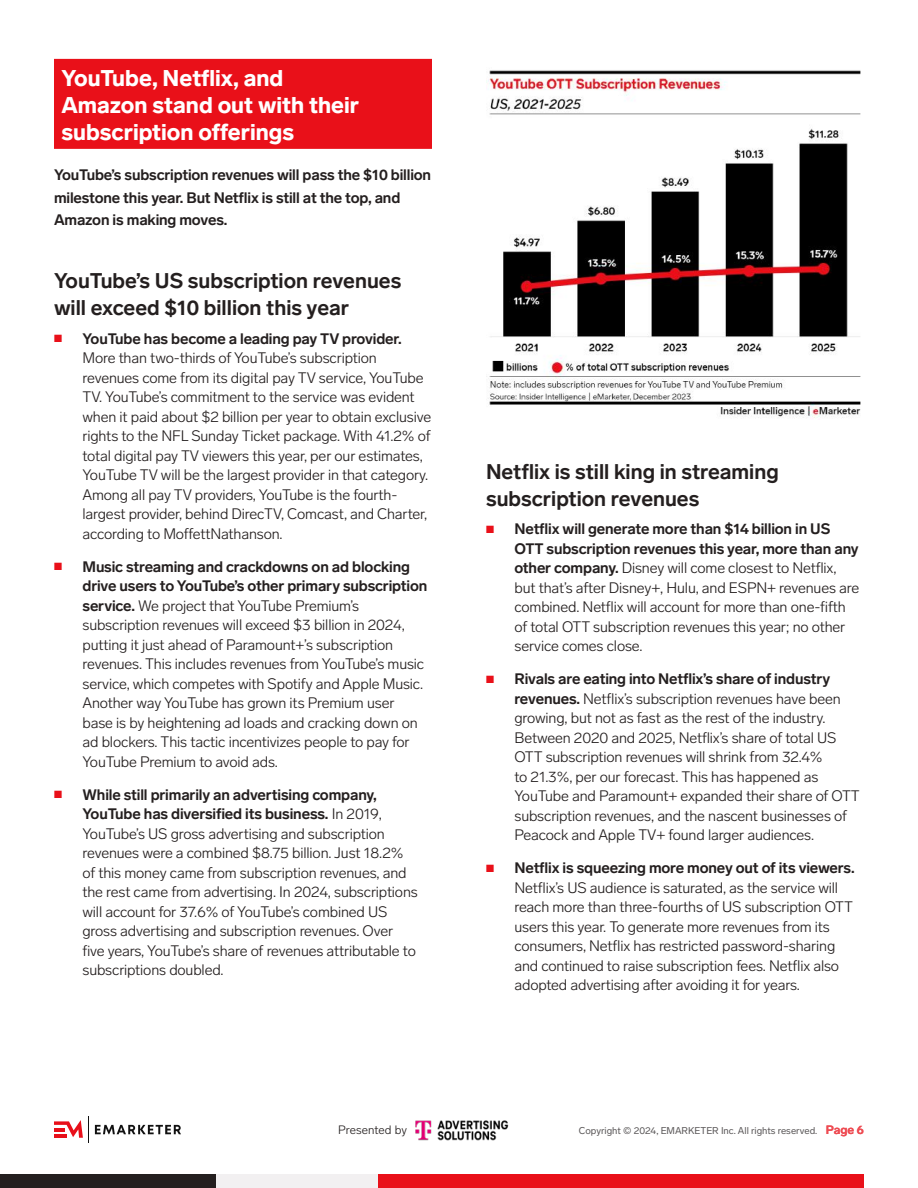
<style>
.page{position:relative;width:918px;height:1188px;background:#fff}
.page>*{position:absolute;margin:0;border:0;box-sizing:border-box;transform-origin:0 0}
.t1{font:900 22.5px/27px "Lab Grotesque";color:#fff}
.t2{font:700 21px/27px "Lab Grotesque";color:#241f1f}
.t3{font:300 15px/19.5px "Lab Grotesque";letter-spacing:-.01em;color:#241f1f}
.t4{font:700 15px/22.5px "Lab Grotesque";letter-spacing:-.01em;color:#241f1f}
.t5{font:300 12px "Lab Grotesque";letter-spacing:.01em;color:#241f1f}
.t6{font:9.75px "Lab Grotesque";color:#5a5758}
.s1{color:#e91019}
.s2{font-weight:700}
.s3{font-weight:700;font-size:12px;color:#ee4c53}
</style>
<div class="page">
<div style="left:378px;top:1174px;width:486px;height:14px;background:#e91019"></div>
<div style="left:0;top:1174px;width:216px;height:14px;background:#241f1f"></div>
<div style="left:216px;top:1174px;width:162px;height:14px;background:#f2f0f1"></div>
<svg style="left:54px;top:1120px;width:29px;height:18px"></svg>
<svg style="left:94px;top:1124px;width:87px;height:11px"></svg>
<img style="left:415px;top:1120px;width:94px;height:21px">
<div style="left:54px;top:59px;width:378px;height:90px;background:#e91019"></div>
<img style="left:486px;top:70px;width:375px;height:350px">
<h1 class="t1" style="left:62px;top:65px;width:299px">YouTube, Netflix, and<br>Amazon stand out with their subscription offerings</h1>
<p class="t4" style="left:54px;top:164px;width:379px">YouTube’s subscription revenues will pass the $10 billion milestone this year. But Netflix is still at the top, and<br>Amazon is making moves.</p>
<h2 class="t2" style="left:54px;top:268px;width:349px">YouTube’s US subscription revenues will exceed $10 billion this year</h2>
<p class="t3" style="left:82px;top:329px;width:350px;text-indent:-28px"><span class="s1">■</span> <span class="s2">YouTube has become a leading pay TV provider.<br></span>More than two-thirds of YouTube’s subscription revenues come from its digital pay TV service, YouTube TV. YouTube’s commitment to the service was evident when it paid about $2 billion per year to obtain exclusive rights to the NFL Sunday Ticket package. With 41.2% of total digital pay TV viewers this year, per our estimates, YouTube TV will be the largest provider in that category.<br>Among all pay TV providers, YouTube is the fourth&shy;largest provider, behind DirecTV, Comcast, and Charter, according to MoffettNathanson.</p>
<p class="t3" style="left:82px;top:557px;width:346px;text-indent:-28px"><span class="s1">■</span> <span class="s2">Music streaming and crackdowns on ad blocking drive users to YouTube’s other primary subscription service.</span> We project that YouTube Premium’s subscription revenues will exceed $3 billion in 2024, putting it just ahead of Paramount+’s subscription revenues. This includes revenues from YouTube’s music service, which competes with Spotify and Apple Music.<br>Another way YouTube has grown its Premium user base is by heightening ad loads and cracking down on ad blockers. This tactic incentivizes people to pay for YouTube Premium to avoid ads.</p>
<p class="t3" style="left:82px;top:785px;width:337px;text-indent:-28px"><span class="s1">■</span> <span class="s2">While still primarily an advertising company, YouTube has diversified its business.</span> In 2019, YouTube’s US gross advertising and subscription revenues were a combined $8.75 billion. Just 18.2% of this money came from subscription revenues, and the rest came from advertising. In 2024, subscriptions will account for 37.6% of YouTube’s combined US gross advertising and subscription revenues. Over five years, YouTube’s share of revenues attributable to subscriptions doubled.</p>
<h2 class="t2" style="left:486px;top:458px;width:294px">Netflix is still king in streaming subscription revenues</h2>
<p class="t3" style="left:514px;top:520px;width:346px;text-indent:-28px"><span class="s1">■</span> <span class="s2">Netflix will generate more than $14 billion in US OTT subscription revenues this year, more than any other company.</span> Disney will come closest to Netflix, but that’s after Disney+, Hulu, and ESPN+ revenues are combined. Netflix will account for more than one-fifth of total OTT subscription revenues this year; no other service comes close.</p>
<p class="t3" style="left:514px;top:670px;width:347px;text-indent:-28px"><span class="s1">■</span> <span class="s2">Rivals are eating into Netflix’s share of industry revenues.</span> Netflix’s subscription revenues have been growing, but not as fast as the rest of the industry.<br>Between 2020 and 2025, Netflix’s share of total US OTT subscription revenues will shrink from 32.4%<br>to 21.3%, per our forecast. This has happened as YouTube and Paramount+ expanded their share of OTT subscription revenues, and the nascent businesses of Peacock and Apple TV+ found larger audiences.</p>
<p class="t3" style="left:514px;top:859px;width:342px;text-indent:-28px"><span class="s1">■</span> <span class="s2">Netflix is squeezing more money out of its viewers.<br></span>Netflix’s US audience is saturated, as the service will reach more than three-fourths of US subscription OTT users this year. To generate more revenues from its consumers, Netflix has restricted password-sharing and continued to raise subscription fees. Netflix also adopted advertising after avoiding it for years.</p>
<p class="t5" style="left:338px;top:1123px;width:71px">Presented by</p>
<p class="t6" style="left:579px;top:1125px;width:287px">Copyright © 2024, EMARKETER Inc. All rights reserved. <span class="s3">Page 6</span></p>
</div>
